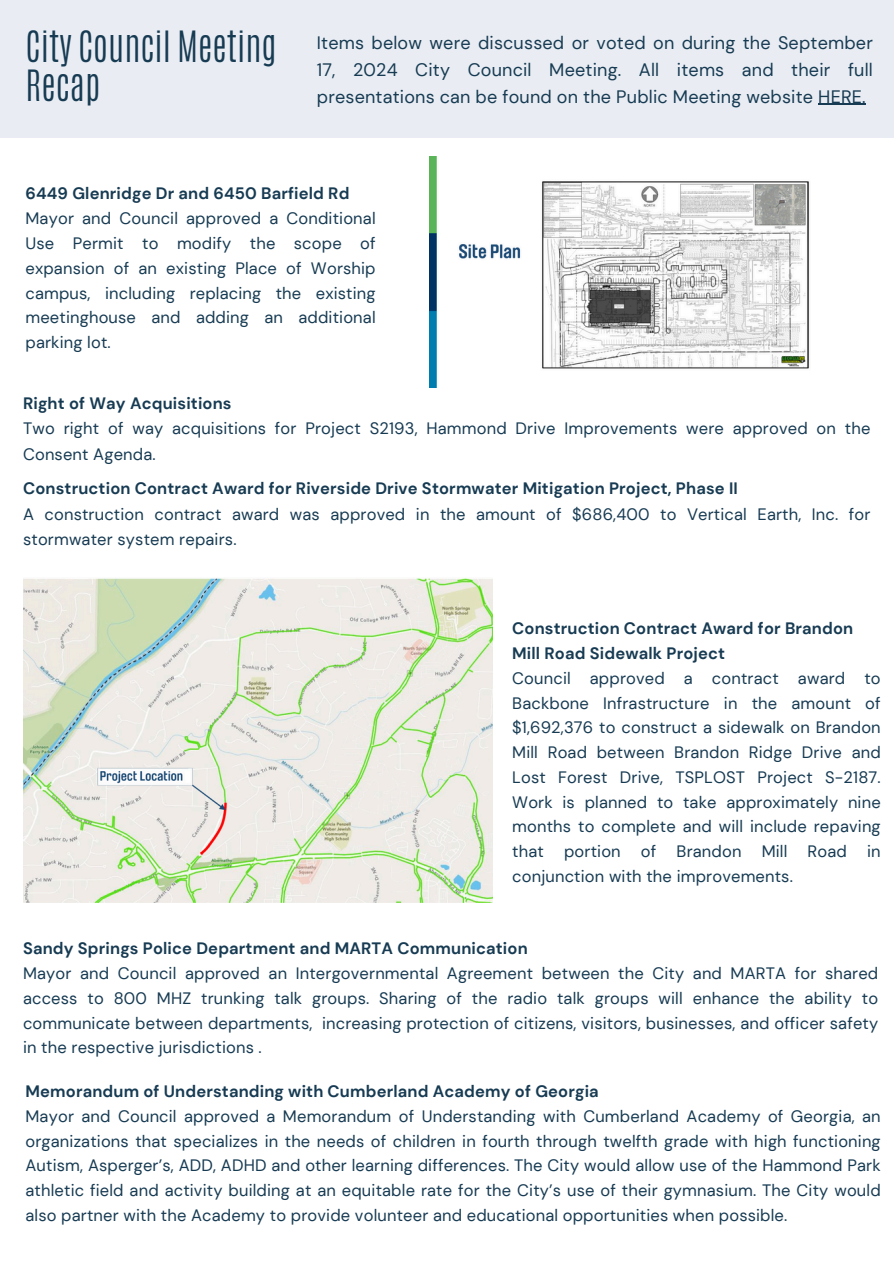
<style>
.page{position:relative;width:894px;height:1264px;background:#fff}
.page>*{position:absolute;margin:0;border:0;box-sizing:border-box;transform-origin:0 0}
.t1{font:300 36px/38.2px "Antonio";color:#173b53}
.t2{font:18px/27px "DM Sans";letter-spacing:.01em;color:#173b53;text-align:justify}
.t3{font:16.5px/24.8px "DM Sans";letter-spacing:.01em;color:#173b53;text-align:justify}
.t4{font:700 16.5px/24.8px "DM Sans";letter-spacing:.01em;color:#173b53}
</style>
<div class="page">
<div style="left:0;top:0;width:893px;height:138px;background:#e9edf3"></div>
<img style="left:23px;top:578px;width:469px;height:324px">
<img style="left:429px;top:156px;width:380px;height:231px">
<hr style="left:818px;top:104px;width:47px;height:1px;background:#173b53">
<p class="t1" style="left:25px;top:28px;width:253px">City Council Meeting<br>Recap</p>
<p class="t2" style="left:317px;top:29px;width:557px">Items below were discussed or voted on during the September 17, 2024 City Council Meeting. All items and their full presentations can be found on the Public Meeting website HERE.</p>
<p class="t4" style="left:25px;top:181px;width:325px">6449 Glenridge Dr and 6450 Barfield Rd</p>
<p class="t3" style="left:25px;top:206px;width:351px">Mayor and Council approved a Conditional Use Permit to modify the scope of expansion of an existing Place of Worship campus, including replacing the existing meetinghouse and adding an additional parking lot.</p>
<p class="t4" style="left:23px;top:390px;width:210px">Right of Way Acquisitions</p>
<p class="t3" style="left:23px;top:416px;width:848px;line-height:25.5px">Two right of way acquisitions for Project S2193, Hammond Drive Improvements were approved on the<br>Consent Agenda.</p>
<p class="t4" style="left:23px;top:476px;width:716px">Construction Contract Award for Riverside Drive Stormwater Mitigation Project, Phase II</p>
<p class="t3" style="left:23px;top:501px;width:848px;line-height:25.5px">A construction contract award was approved in the amount of $686,400 to Vertical Earth, Inc. for stormwater system repairs.</p>
<p class="t4" style="left:512px;top:616px;width:342px">Construction Contract Award for Brandon<br>Mill Road Sidewalk Project</p>
<p class="t3" style="left:512px;top:665px;width:370px">Council approved a contract award to Backbone Infrastructure in the amount of $1,692,376 to construct a sidewalk on Brandon Mill Road between Brandon Ridge Drive and Lost Forest Drive, TSPLOST Project S-2187.<br>Work is planned to take approximately nine months to complete and will include repaving that portion of Brandon Mill Road in conjunction with the improvements.</p>
<p class="t4" style="left:23px;top:936px;width:506px">Sandy Springs Police Department and MARTA Communication</p>
<p class="t3" style="left:23px;top:961px;width:856px">Mayor and Council approved an Intergovernmental Agreement between the City and MARTA for shared access to 800 MHZ trunking talk groups. Sharing of the radio talk groups will enhance the ability to communicate between departments, increasing protection of citizens, visitors, businesses, and officer safety in the respective jurisdictions .</p>
<p class="t4" style="left:25px;top:1079px;width:574px">Memorandum of Understanding with Cumberland Academy of Georgia</p>
<p class="t3" style="left:25px;top:1103px;width:856px">Mayor and Council approved a Memorandum of Understanding with Cumberland Academy of Georgia, an organizations that specializes in the needs of children in fourth through twelfth grade with high functioning Autism, Asperger’s, ADD, ADHD and other learning differences. The City would allow use of the Hammond Park athletic field and activity building at an equitable rate for the City’s use of their gymnasium. The City would also partner with the Academy to provide volunteer and educational opportunities when possible.</p>
</div>
